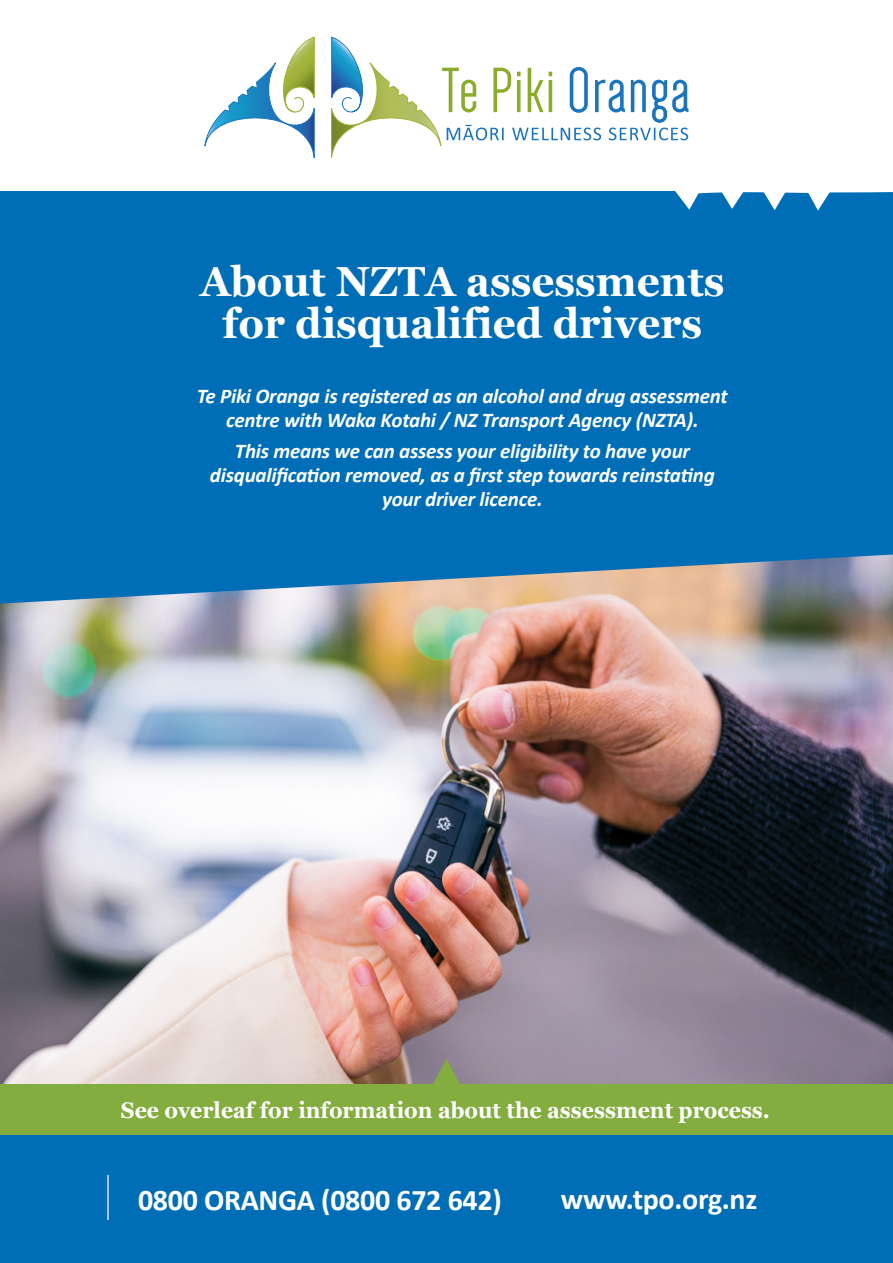
<style>
.page{position:relative;width:893px;height:1263px;background:#fff}
.page>*{position:absolute;margin:0;border:0;box-sizing:border-box;transform-origin:0 0}
.t1{font:700 42px/42px "Georgia";color:#fff;text-align:center;scale:.96 1}
.t2{font:700 30px "Calibri";letter-spacing:-.01em;color:#fff}
.t3{font:700 22.5px "Georgia";color:#fff;scale:.95 1}
.t4{font:italic 700 21px/24px "Calibri";letter-spacing:-.01em;color:#fff;text-align:center}
</style>
<div class="page">
<img style="left:0;top:604px;width:893px;height:480px">
<div style="left:0;top:1084px;width:893px;height:51px;background:#84ad40"></div>
<svg style="left:0;top:328px;width:893px;height:276px;background:#1174b5"></svg>
<div style="left:0;top:1135px;width:893px;height:128px;background:#006eb7"></div>
<svg style="left:204px;top:37px;width:111px;height:121px"></svg>
<svg style="left:331px;top:37px;width:357px;height:121px"></svg>
<div style="left:0;top:191px;width:893px;height:137px;background:#006eb7"></div>
<svg style="left:433px;top:1059px;width:27px;height:25px"></svg>
<hr style="left:107px;top:1175px;width:2px;height:44px;background:#fff">
<h1 class="t1" style="left:200px;top:258px;width:547px">About NZTA assessments for disqualified drivers</h1>
<p class="t4" style="left:197px;top:383px;width:533px">Te Piki Oranga is registered as an alcohol and drug assessment centre with Waka Kotahi / NZ Transport Agency (NZTA).</p>
<p class="t4" style="left:210px;top:439px;width:506px">This means we can assess your eligibility to have your disqualification removed, as a first step towards reinstating your driver licence.</p>
<p class="t3" style="left:121px;top:1094px;width:685px">See overleaf for information about the assessment process.</p>
<h2 class="t2" style="left:138px;top:1178px;width:365px">0800 ORANGA (0800 672 642)</h2>
<h2 class="t2" style="left:561px;top:1178px;width:198px">www.tpo.org.nz</h2>
</div>
